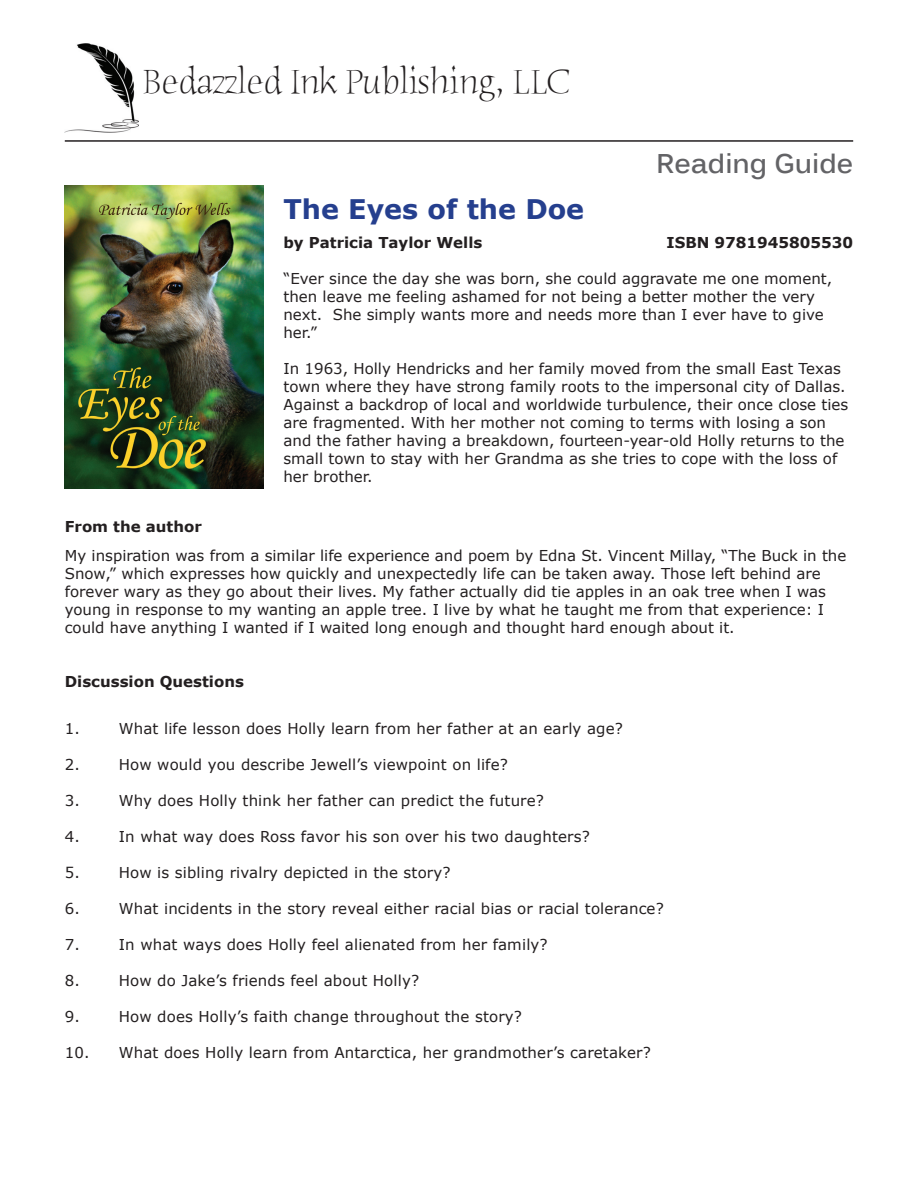
<style>
.page{position:relative;width:918px;height:1188px;background:#fff}
.page>*{position:absolute;margin:0;border:0;box-sizing:border-box;transform-origin:0 0}
.t1{font:36px "Humana Serif ITCTT Light";color:#231f20}
.t2{font:700 27px "Verdana";color:#253f8e}
.t3{font:700 27px "Kalinga";color:#636366}
.t4{font:15px/18px "Verdana";color:#231f20}
.t5{font:700 15px "Verdana";color:#231f20}
</style>
<div class="page">
<img style="left:65px;top:43px;width:74px;height:90px">
<hr style="left:65px;top:140px;width:788px;height:2px;background:#231f20">
<img style="left:65px;top:186px;width:199px;height:302px">
<h1 class="t1" style="left:143px;top:60px;width:429px">Bedazzled Ink Publishing, LLC</h1>
<h2 class="t3" style="left:656px;top:146px;width:199px">Reading Guide</h2>
<h2 class="t2" style="left:284px;top:190px;width:302px">The Eyes of the Doe</h2>
<p class="t5" style="left:284px;top:232px;width:200px">by Patricia Taylor Wells</p>
<p class="t5" style="left:667px;top:232px;width:188px">ISBN 9781945805530</p>
<p class="t4" style="left:284px;top:270px;width:550px">“Ever since the day she was born, she could aggravate me one moment, then leave me feeling ashamed for not being a better mother the very next. She simply wants more and needs more than I ever have to give her.”</p>
<p class="t4" style="left:284px;top:360px;width:566px">In 1963, Holly Hendricks and her family moved from the small East Texas town where they have strong family roots to the impersonal city of Dallas.<br>Against a backdrop of local and worldwide turbulence, their once close ties are fragmented. With her mother not coming to terms with losing a son and the father having a breakdown, fourteen-year-old Holly returns to the small town to stay with her Grandma as she tries to cope with the loss of her brother.</p>
<p class="t5" style="left:65px;top:516px;width:139px">From the author</p>
<p class="t4" style="left:65px;top:546px;width:783px">My inspiration was from a similar life experience and poem by Edna St. Vincent Millay, “The Buck in the Snow,” which expresses how quickly and unexpectedly life can be taken away. Those left behind are forever wary as they go about their lives. My father actually did tie apples in an oak tree when I was young in response to my wanting an apple tree. I live by what he taught me from that experience: I could have anything I wanted if I waited long enough and thought hard enough about it.</p>
<p class="t5" style="left:65px;top:671px;width:181px">Discussion Questions</p>
<p class="t4" style="left:65px;top:719px;width:17px">1.</p>
<p class="t4" style="left:119px;top:719px;width:506px">What life lesson does Holly learn from her father at an early age?</p>
<p class="t4" style="left:65px;top:755px;width:17px">2.</p>
<p class="t4" style="left:119px;top:755px;width:391px">How would you describe Jewell’s viewpoint on life?</p>
<p class="t4" style="left:65px;top:791px;width:17px">3.</p>
<p class="t4" style="left:119px;top:791px;width:427px">Why does Holly think her father can predict the future?</p>
<p class="t4" style="left:65px;top:827px;width:17px">4.</p>
<p class="t4" style="left:119px;top:827px;width:473px">In what way does Ross favor his son over his two daughters?</p>
<p class="t4" style="left:65px;top:863px;width:17px">5.</p>
<p class="t4" style="left:119px;top:863px;width:333px">How is sibling rivalry depicted in the story?</p>
<p class="t4" style="left:65px;top:899px;width:17px">6.</p>
<p class="t4" style="left:119px;top:899px;width:547px">What incidents in the story reveal either racial bias or racial tolerance?</p>
<p class="t4" style="left:65px;top:935px;width:17px">7.</p>
<p class="t4" style="left:119px;top:935px;width:431px">In what ways does Holly feel alienated from her family?</p>
<p class="t4" style="left:65px;top:971px;width:17px">8.</p>
<p class="t4" style="left:119px;top:971px;width:302px">How do Jake’s friends feel about Holly?</p>
<p class="t4" style="left:65px;top:1007px;width:17px">9.</p>
<p class="t4" style="left:119px;top:1007px;width:405px">How does Holly’s faith change throughout the story?</p>
<p class="t4" style="left:65px;top:1043px;width:588px">10. What does Holly learn from Antarctica, her grandmother’s caretaker?</p>
</div>
